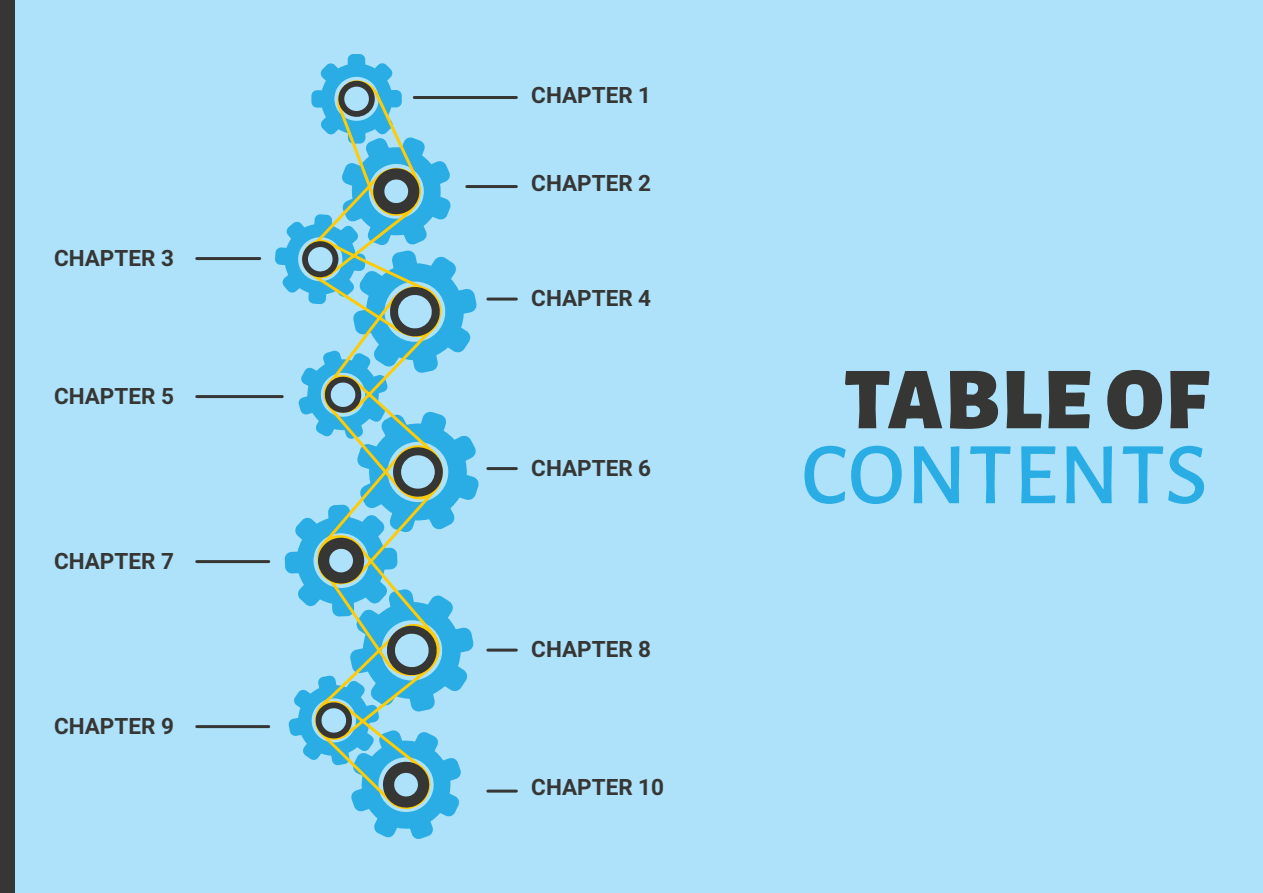
<style>
.page{position:relative;width:1263px;height:893px;background:#aee2fa}
.page>*{position:absolute;margin:0;border:0;box-sizing:border-box;transform-origin:0 0}
.t1{font:500 88.5px "Alegreya Sans";letter-spacing:.015em;color:#29ade4}
.t2{font:900 88.5px "Alegreya Sans";color:#363635}
.t3{font:700 22.5px "Roboto";color:#363635}
</style>
<div class="page">
<svg style="left:275px;top:54px;width:204px;height:785px"></svg>
<hr style="left:414px;top:96px;width:102px;height:3px;background:#363635">
<hr style="left:467px;top:185px;width:49px;height:3px;background:#363635">
<hr style="left:197px;top:257px;width:63px;height:3px;background:#363635">
<hr style="left:197px;top:395px;width:85px;height:3px;background:#363635">
<hr style="left:197px;top:560px;width:72px;height:3px;background:#363635">
<hr style="left:197px;top:725px;width:72px;height:3px;background:#363635">
<hr style="left:488px;top:298px;width:28px;height:3px;background:#363635">
<hr style="left:488px;top:467px;width:28px;height:3px;background:#363635">
<hr style="left:488px;top:649px;width:28px;height:3px;background:#363635">
<hr style="left:488px;top:790px;width:28px;height:3px;background:#363635">
<div style="left:0;top:0;width:14px;height:893px;background:#363635"></div>
<p class="t3" style="left:54px;top:242px;width:121px">CHAPTER 3</p>
<p class="t3" style="left:54px;top:380px;width:121px">CHAPTER 5</p>
<p class="t3" style="left:54px;top:545px;width:121px">CHAPTER 7</p>
<p class="t3" style="left:54px;top:710px;width:121px">CHAPTER 9</p>
<p class="t3" style="left:531px;top:79px;width:121px">CHAPTER 1</p>
<p class="t3" style="left:531px;top:167px;width:121px">CHAPTER 2</p>
<p class="t3" style="left:531px;top:282px;width:121px">CHAPTER 4</p>
<p class="t3" style="left:531px;top:452px;width:121px">CHAPTER 6</p>
<p class="t3" style="left:531px;top:633px;width:121px">CHAPTER 8</p>
<p class="t3" style="left:531px;top:771px;width:134px">CHAPTER 10</p>
<h1 class="t2" style="left:844px;top:329px;width:365px">TABLE OF</h1>
<h1 class="t1" style="left:801px;top:413px;width:408px">CONTENTS</h1>
</div>
